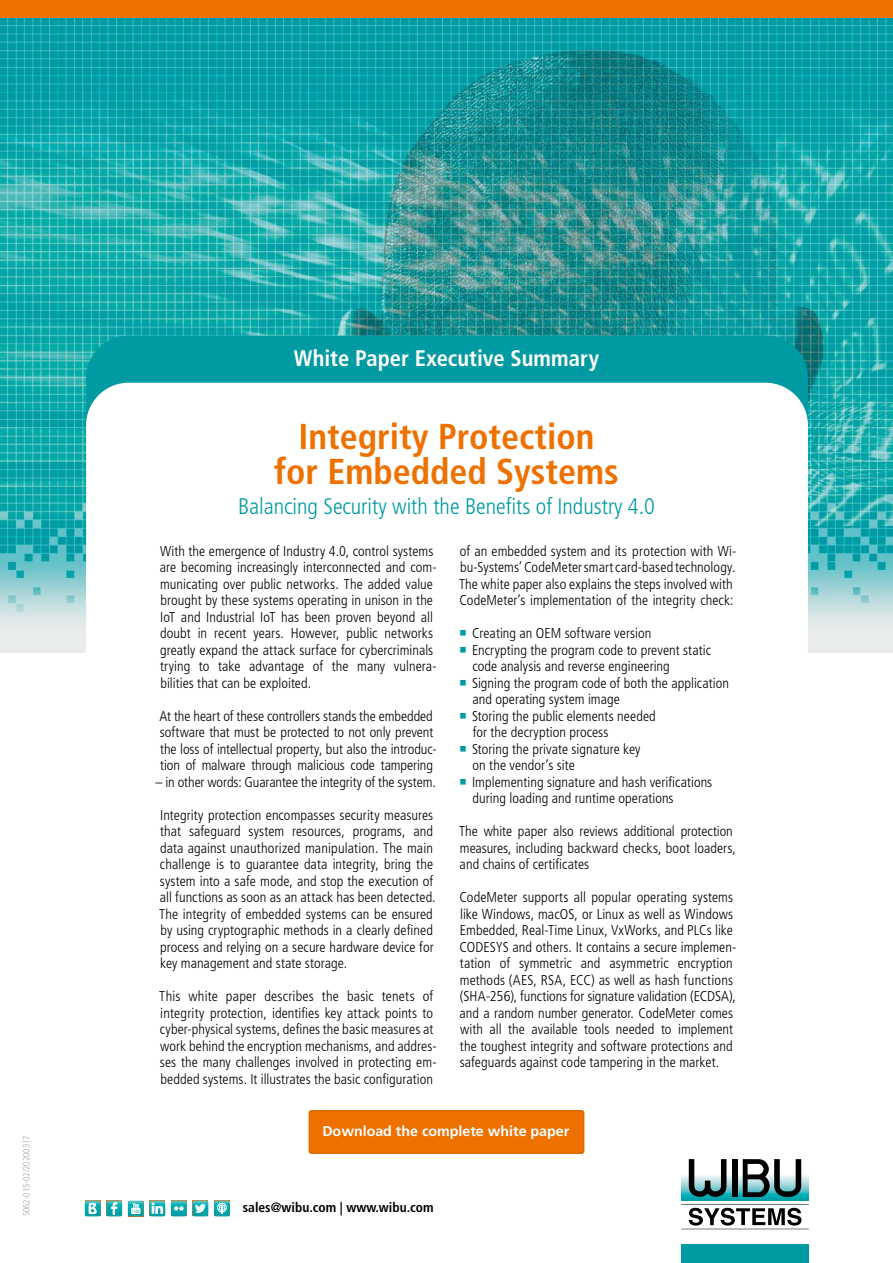
<style>
.page{position:relative;width:893px;height:1263px;background:#fff}
.page>*{position:absolute;margin:0;border:0;box-sizing:border-box;transform-origin:0 0}
.t1{font:700 condensed 36px/35.2px "Frutiger LT Std";color:#ee7100;text-align:center}
.t2{font:300 condensed 22.5px "Frutiger LT Std";color:#009aa3}
.t3{font:700 condensed 22.5px "Frutiger LT Std";color:#fff}
.t4{font:300 condensed 14.25px/16.5px "Frutiger LT Std";letter-spacing:.005em;color:#000}
.t5{font:700 14.25px "Frutiger LT Std";color:#fff}
.t6{font:700 condensed 13.5px "Frutiger LT Std";color:#000}
.t7{font:300 condensed 9px "Frutiger LT Std";color:#a7a7a8}
.s1{color:#009aa3}
</style>
<div class="page">
<svg style="left:85px;top:1200px;width:37px;height:16px"></svg>
<svg style="left:171px;top:1200px;width:37px;height:16px"></svg>
<svg style="left:128px;top:1200px;width:37px;height:16px"></svg>
<svg style="left:214px;top:1200px;width:16px;height:16px"></svg>
<div style="left:681px;top:1245px;width:128px;height:18px;background:#009aa3"></div>
<svg style="left:681px;top:1173px;width:128px;height:28px"></svg>
<svg style="left:689px;top:1208px;width:112px;height:17px"></svg>
<hr style="left:681px;top:1204px;width:128px;height:1px;background:#000">
<hr style="left:681px;top:1229px;width:128px;height:1px;background:#000">
<svg style="left:689px;top:1159px;width:37px;height:38px"></svg>
<div style="left:732px;top:1159px;width:5px;height:38px;background:#000"></div>
<svg style="left:743px;top:1159px;width:58px;height:38px"></svg>
<img style="left:0;top:17px;width:893px;height:635px">
<div style="left:86px;top:336px;width:722px;height:144px;background:#009aa3;border-radius:43px"></div>
<div style="left:86px;top:383px;width:722px;height:664px;background:#fff;border-radius:43px"></div>
<div style="left:309px;top:1111px;width:275px;height:42px;background:#ee7100;border-radius:2px"></div>
<div style="left:309px;top:1110px;width:275px;height:44px;border:2px solid #dc6900;border-radius:2px"></div>
<div style="left:0;top:0;width:893px;height:17px;background:#ee7100"></div>
<p class="t7" style="left:21px;top:1216px;width:83px;rotate:-90deg">5062-015-02/20200317</p>
<h2 class="t3" style="left:294px;top:344px;width:307px">White Paper Executive Summary</h2>
<h1 class="t1" style="left:274px;top:419px;width:346px">Integrity Protection for Embedded Systems</h1>
<h2 class="t2" style="left:238px;top:493px;width:418px">Balancing Security with the Benefits of Industry 4.0</h2>
<p class="t4" style="left:160px;top:542px;width:278px">With the emergence of Industry 4.0, control systems are becoming increasingly interconnected and com&shy;municating over public networks. The added value brought by these systems operating in unison in the IoT and Industrial IoT has been proven beyond all doubt in recent years. However, public networks greatly expand the attack surface for cybercriminals trying to take advantage of the many vulnera&shy;bilities that can be exploited.</p>
<p class="t4" style="left:159px;top:708px;width:279px">At the heart of these controllers stands the embedded software that must be protected to not only prevent the loss of intellectual property, but also the introduc&shy;tion of malware through malicious code tampering</p>
<p class="t4" style="left:156px;top:774px;width:282px">– in other words: Guarantee the integrity of the system.</p>
<p class="t4" style="left:159px;top:807px;width:278px">Integrity protection encompasses security measures that safeguard system resources, programs, and data against unauthorized manipulation. The main challenge is to guarantee data integrity, bring the system into a safe mode, and stop the execution of all functions as soon as an attack has been detected.<br>The integrity of embedded systems can be ensured by using cryptographic methods in a clearly defined process and relying on a secure hardware device for key management and state storage.</p>
<p class="t4" style="left:159px;top:988px;width:279px">This white paper describes the basic tenets of integrity protection, identifies key attack points to cyber-physical systems, defines the basic measures at work behind the encryption mechanisms, and addres&shy;ses the many challenges involved in protecting em&shy;bedded systems. It illustrates the basic configuration</p>
<p class="t4" style="left:459px;top:543px;width:279px">of an embedded system and its protection with Wi&shy;bu-Systems’ CodeMeter smart card-based technology.<br>The white paper also explains the steps involved with CodeMeter’s implementation of the integrity check:</p>
<p class="t4" style="left:459px;top:625px;width:194px"><span class="s1">○</span> Creating an OEM software version</p>
<p class="t4" style="left:472px;top:642px;width:240px;text-indent:-13px"><span class="s1">○</span> Encrypting the program code to prevent static code analysis and reverse engineering</p>
<p class="t4" style="left:472px;top:675px;width:258px;text-indent:-13px"><span class="s1">○</span> Signing the program code of both the application and operating system image</p>
<p class="t4" style="left:473px;top:708px;width:185px;text-indent:-14px"><span class="s1">○</span> Storing the public elements needed for the decryption process</p>
<p class="t4" style="left:473px;top:741px;width:169px;text-indent:-14px"><span class="s1">○</span> Storing the private signature key on the vendor’s site</p>
<p class="t4" style="left:473px;top:774px;width:241px;text-indent:-14px"><span class="s1">○</span> Implementing signature and hash verifications during loading and runtime operations</p>
<p class="t4" style="left:459px;top:823px;width:278px">The white paper also reviews additional protection measures, including backward checks, boot loaders, and chains of certificates</p>
<p class="t4" style="left:459px;top:889px;width:278px">CodeMeter supports all popular operating systems like Windows, macOS, or Linux as well as Windows Embedded, Real-Time Linux, VxWorks, and PLCs like CODESYS and others. It contains a secure implemen&shy;tation of symmetric and asymmetric encryption methods (AES, RSA, ECC) as well as hash functions (SHA-256), functions for signature validation (ECDSA), and a random number generator. CodeMeter comes with all the available tools needed to implement the toughest integrity and software protections and safeguards against code tampering in the market.</p>
<p class="t5" style="left:322px;top:1122px;width:249px">Download the complete white paper</p>
<p class="t6" style="left:243px;top:1200px;width:192px">sales@wibu.com | www.wibu.com</p>
</div>
